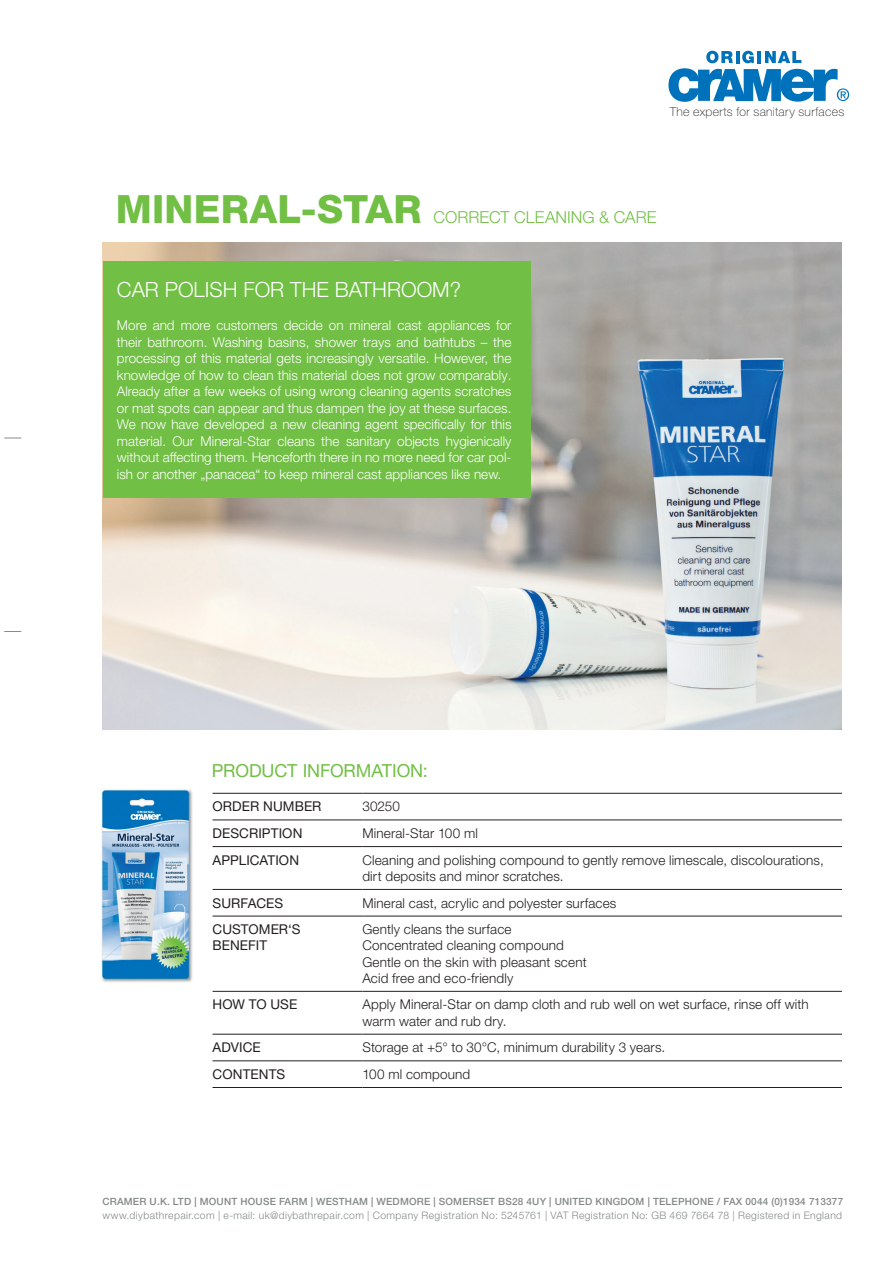
<style>
.page{position:relative;width:893px;height:1263px;background:#fff}
.page>*{position:absolute;margin:0;border:0;box-sizing:border-box;transform-origin:0 0}
.t1{font:800 39px "Helvetica Neue LT Pro";letter-spacing:.005em;color:#71bf44}
.t2{font:300 21px "Helvetica Neue LT Pro";color:#fff}
.t3{font:18px "Helvetica Neue LT Pro";letter-spacing:-.005em;color:#71bf44}
.t4{font:300 16.5px "Helvetica Neue LT Pro";color:#71bf44}
.t5{font:300 13.5px/16.5px "Helvetica Neue LT Pro";color:#fff;text-align:justify}
.t6{font:300 13.5px/16.2px "Helvetica Neue LT Pro";letter-spacing:.01em;color:#231f20}
.t7{font:13.5px "Helvetica Neue LT Pro";letter-spacing:.005em;color:#231f20}
.t8{font:100 12.3px "Helvetica Neue LT Pro";letter-spacing:.025em;color:#231f20}
.t9{font:300 10.35px "Helvetica Neue LT Pro";letter-spacing:.035em;color:#848a89}
.t10{font:500 10.05px "Helvetica Neue LT Pro";letter-spacing:.02em;color:#848a89}
</style>
<div class="page">
<img style="left:103px;top:242px;width:739px;height:487px">
<div style="left:103px;top:261px;width:427px;height:236px;background:#71bf44"></div>
<img style="left:101px;top:789px;width:92px;height:193px">
<hr style="left:213px;top:793px;width:149px;height:1px;background:#231f20">
<hr style="left:362px;top:793px;width:480px;height:1px;background:#231f20">
<hr style="left:213px;top:820px;width:149px;height:1px;background:#231f20">
<hr style="left:362px;top:820px;width:480px;height:1px;background:#231f20">
<hr style="left:213px;top:846px;width:149px;height:1px;background:#231f20">
<hr style="left:362px;top:846px;width:480px;height:1px;background:#231f20">
<hr style="left:213px;top:889px;width:149px;height:1px;background:#231f20">
<hr style="left:362px;top:889px;width:480px;height:1px;background:#231f20">
<hr style="left:213px;top:916px;width:149px;height:1px;background:#231f20">
<hr style="left:362px;top:916px;width:480px;height:1px;background:#231f20">
<hr style="left:213px;top:991px;width:149px;height:1px;background:#231f20">
<hr style="left:362px;top:991px;width:480px;height:1px;background:#231f20">
<hr style="left:213px;top:1034px;width:149px;height:1px;background:#231f20">
<hr style="left:362px;top:1034px;width:480px;height:1px;background:#231f20">
<hr style="left:213px;top:1060px;width:149px;height:1px;background:#231f20">
<hr style="left:362px;top:1060px;width:480px;height:1px;background:#231f20">
<hr style="left:213px;top:1087px;width:149px;height:1px;background:#231f20">
<hr style="left:362px;top:1087px;width:480px;height:1px;background:#231f20">
<svg style="left:668px;top:51px;width:181px;height:51px"></svg>
<svg style="left:4px;top:631px;width:17px;height:1px"></svg>
<svg style="left:4px;top:438px;width:17px;height:1px"></svg>
<p class="t8" style="left:670px;top:105px;width:176px">The experts for sanitary surfaces</p>
<p class="t1" style="left:116px;top:186px;width:307px">MINERAL-STAR</p>
<p class="t4" style="left:433px;top:207px;width:225px">CORRECT CLEANING &amp; CARE</p>
<p class="t2" style="left:117px;top:277px;width:346px">CAR POLISH FOR THE BATHROOM?</p>
<p class="t5" style="left:117px;top:317px;width:396px">More and more customers decide on mineral cast appliances for their bathroom. Washing basins, shower trays and bathtubs – the processing of this material gets increasingly versatile. However, the knowledge of how to clean this material does not grow comparably.<br>Already after a few weeks of using wrong cleaning agents scratches or mat spots can appear and thus dampen the joy at these surfaces.<br>We now have developed a new cleaning agent specifically for this material. Our Mineral-Star cleans the sanitary objects hygienically without affecting them. Henceforth there in no more need for car pol&shy;ish or another „panacea“ to keep mineral cast appliances like new.</p>
<p class="t3" style="left:212px;top:760px;width:218px">PRODUCT INFORMATION:</p>
<p class="t7" style="left:213px;top:798px;width:110px">ORDER NUMBER</p>
<p class="t6" style="left:362px;top:798px;width:39px">30250</p>
<p class="t7" style="left:213px;top:825px;width:91px">DESCRIPTION</p>
<p class="t6" style="left:362px;top:825px;width:117px">Mineral-Star 100 ml</p>
<p class="t7" style="left:213px;top:851px;width:88px">APPLICATION</p>
<p class="t6" style="left:362px;top:851px;width:463px">Cleaning and polishing compound to gently remove limescale, discolourations, dirt deposits and minor scratches.</p>
<p class="t7" style="left:213px;top:894px;width:72px">SURFACES</p>
<p class="t6" style="left:362px;top:894px;width:255px">Mineral cast, acrylic and polyester surfaces</p>
<p class="t7" style="left:213px;top:921px;width:90px">CUSTOMER‘S</p>
<p class="t7" style="left:213px;top:937px;width:56px">BENEFIT</p>
<p class="t6" style="left:362px;top:921px;width:151px">Gently cleans the surface</p>
<p class="t6" style="left:362px;top:937px;width:203px">Concentrated cleaning compound</p>
<p class="t6" style="left:362px;top:953px;width:226px">Gentle on the skin with pleasant scent</p>
<p class="t6" style="left:362px;top:970px;width:152px">Acid free and eco-friendly</p>
<p class="t7" style="left:213px;top:996px;width:86px">HOW TO USE</p>
<p class="t6" style="left:362px;top:996px;width:448px">Apply Mineral-Star on damp cloth and rub well on wet surface, rinse off with warm water and rub dry.</p>
<p class="t7" style="left:213px;top:1039px;width:50px">ADVICE</p>
<p class="t6" style="left:362px;top:1039px;width:304px">Storage at +5° to 30°C, minimum durability 3 years.</p>
<p class="t7" style="left:213px;top:1066px;width:74px">CONTENTS</p>
<p class="t6" style="left:362px;top:1066px;width:109px">100 ml compound</p>
<p class="t10" style="left:102px;top:1195px;width:742px">CRAMER U.K. LTD | MOUNT HOUSE FARM | WESTHAM | WEDMORE | SOMERSET BS28 4UY | UNITED KINGDOM | TELEPHONE / FAX 0044 (0)1934 713377</p>
<p class="t9" style="left:102px;top:1209px;width:741px">www.diybathrepair.com | e-mail: uk@diybathrepair.com | Company Registration No: 5245761 | VAT Registration No: GB 469 7664 78 | Registered in England</p>
</div>
